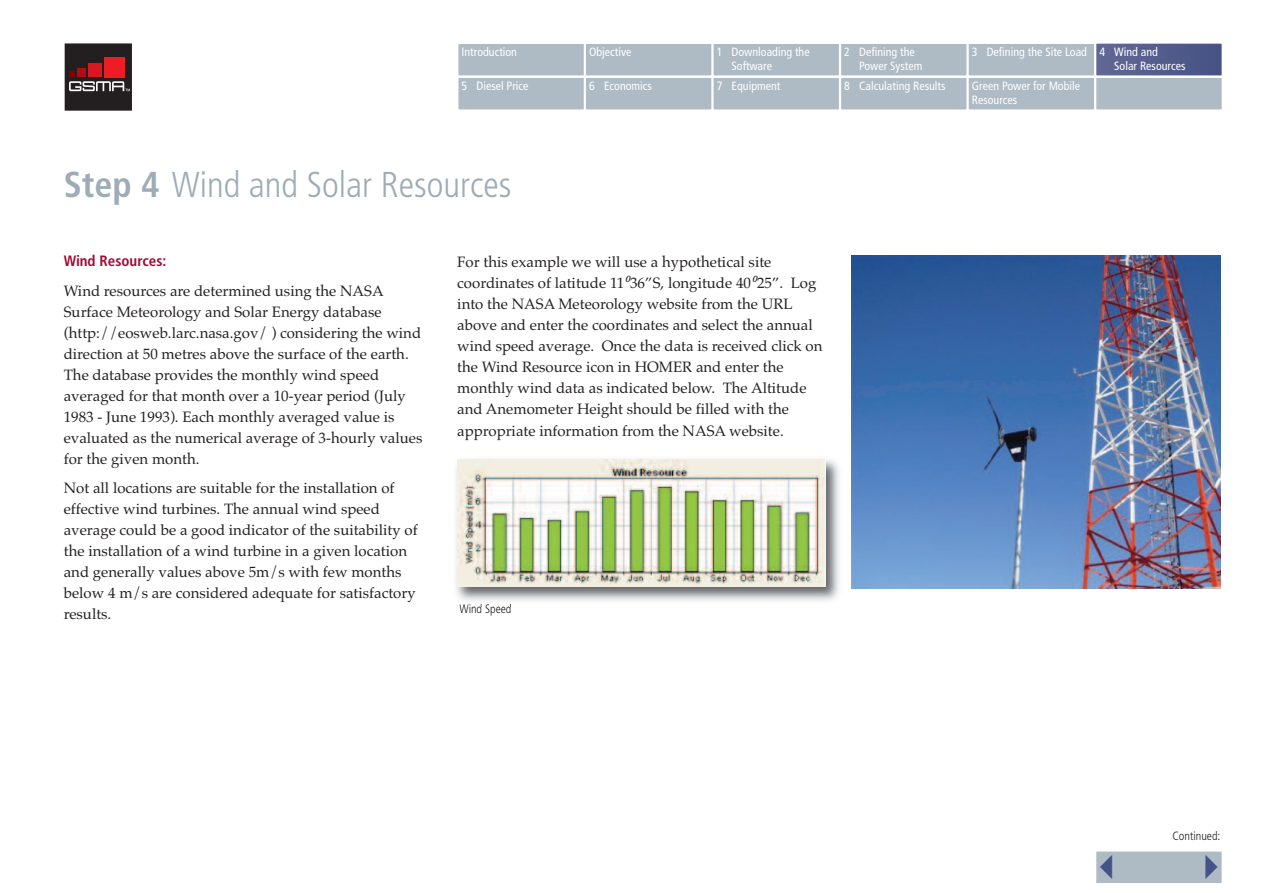
<style>
.page{position:relative;width:1263px;height:893px;background:#fff}
.page>*{position:absolute;margin:0;border:0;box-sizing:border-box;transform-origin:0 0}
.t1{font:300 condensed 36px "Frutiger";color:#9eacb7}
.t2{font:15px/21px "Palatino";color:#231f20}
.t3{font:700 condensed 15px "Frutiger";color:#a30a34}
.t4{font:condensed 12px/13.5px "Frutiger";color:#fff}
.t5{font:300 condensed 12px "Frutiger";color:#231f20}
.s1{font-weight:700}
.s2{font-family:"Cambria";font-style:italic}
</style>
<div class="page">
<div style="left:1096px;top:852px;width:125px;height:31px;background:#aebac4"></div>
<div style="left:1095px;top:850px;width:128px;height:34px;border:1px solid #fff"></div>
<svg style="left:64px;top:43px;width:1px;height:68px"></svg>
<div style="left:65px;top:43px;width:67px;height:68px;background:#231f20"></div>
<div style="left:77px;top:68px;width:9px;height:9px;background:#b00d15"></div>
<div style="left:88px;top:64px;width:14px;height:13px;background:#d8171f"></div>
<div style="left:104px;top:57px;width:20px;height:20px;background:#ee1d23"></div>
<svg style="left:69px;top:71px;width:61px;height:20px"></svg>
<div style="left:458px;top:44px;width:126px;height:31px;background:#aebac4"></div>
<div style="left:457px;top:43px;width:128px;height:34px;border:1px solid #fff"></div>
<div style="left:586px;top:44px;width:125px;height:31px;background:#aebac4"></div>
<div style="left:585px;top:43px;width:127px;height:34px;border:1px solid #fff"></div>
<div style="left:714px;top:44px;width:125px;height:31px;background:#aebac4"></div>
<div style="left:712px;top:43px;width:128px;height:34px;border:1px solid #fff"></div>
<div style="left:841px;top:44px;width:125px;height:31px;background:#aebac4"></div>
<div style="left:840px;top:43px;width:127px;height:34px;border:1px solid #fff"></div>
<div style="left:969px;top:44px;width:125px;height:31px;background:#aebac4"></div>
<div style="left:967px;top:43px;width:128px;height:34px;border:1px solid #fff"></div>
<div style="left:1096px;top:44px;width:125px;height:31px;background:linear-gradient(to right,#616896,#465284)"></div>
<div style="left:1095px;top:43px;width:128px;height:34px;border:1px solid #fff"></div>
<div style="left:458px;top:78px;width:126px;height:31px;background:#aebac4"></div>
<div style="left:457px;top:77px;width:128px;height:34px;border:1px solid #fff"></div>
<div style="left:586px;top:78px;width:125px;height:31px;background:#aebac4"></div>
<div style="left:585px;top:77px;width:127px;height:34px;border:1px solid #fff"></div>
<div style="left:714px;top:78px;width:125px;height:31px;background:#aebac4"></div>
<div style="left:712px;top:77px;width:128px;height:34px;border:1px solid #fff"></div>
<div style="left:841px;top:78px;width:125px;height:31px;background:#aebac4"></div>
<div style="left:840px;top:77px;width:127px;height:34px;border:1px solid #fff"></div>
<div style="left:969px;top:78px;width:125px;height:31px;background:#aebac4"></div>
<div style="left:967px;top:77px;width:128px;height:34px;border:1px solid #fff"></div>
<div style="left:1096px;top:78px;width:125px;height:31px;background:#aebac4"></div>
<div style="left:1095px;top:77px;width:128px;height:34px;border:1px solid #fff"></div>
<img style="left:456px;top:459px;width:383px;height:145px">
<img style="left:459px;top:604px;width:52px;height:2px">
<img style="left:457px;top:459px;width:369px;height:128px">
<img style="left:852px;top:255px;width:368px;height:333px">
<p class="t4" style="left:462px;top:46px;width:57px">Introduction</p>
<p class="t4" style="left:462px;top:80px;width:69px">5 Diesel Price</p>
<p class="t4" style="left:589px;top:46px;width:44px">Objective</p>
<p class="t4" style="left:589px;top:80px;width:64px">6 Economics</p>
<p class="t4" style="left:732px;top:46px;width:80px;line-height:14.4px;text-indent:-15px">1 Downloading the<br>Software</p>
<p class="t4" style="left:717px;top:80px;width:65px">7 Equipment</p>
<p class="t4" style="left:859px;top:46px;width:65px;text-indent:-15px">2 Defining the<br>Power System</p>
<p class="t4" style="left:844px;top:80px;width:103px">8 Calculating Results</p>
<h1 class="t1" style="left:64px;top:170px;width:449px"><span class="s1">Step 4</span> Wind and Solar Resources</h1>
<p class="t3" style="left:64px;top:255px;width:104px">Wind Resources:</p>
<p class="t2" style="left:64px;top:280px;width:360px">Wind resources are determined using the NASA Surface Meteorology and Solar Energy database (http://eosweb.larc.nasa.gov/ ) considering the wind direction at 50 metres above the surface of the earth.<br>The database provides the monthly wind speed averaged for that month over a 10-year period (July 1983 - June 1993). Each monthly averaged value is evaluated as the numerical average of 3-hourly values for the given month.</p>
<p class="t2" style="left:64px;top:478px;width:355px">Not all locations are suitable for the installation of effective wind turbines. The annual wind speed average could be a good indicator of the suitability of the installation of a wind turbine in a given location and generally values above 5m/s with few months below 4 m/s are considered adequate for satisfactory results.</p>
<p class="t2" style="left:457px;top:252px;width:367px">For this example we will use a hypothetical site coordinates of latitude 11<span class="s2">⁰</span>36”S, longitude 40<span class="s2">⁰</span>25”. Log into the NASA Meteorology website from the URL above and enter the coordinates and select the annual wind speed average. Once the data is received click on the Wind Resource icon in HOMER and enter the monthly wind data as indicated below. The Altitude and Anemometer Height should be filled with the appropriate information from the NASA website.</p>
<p class="t5" style="left:459px;top:604px;width:54px">Wind Speed</p>
<p class="t4" style="left:972px;top:46px;width:117px">3 Defining the Site Load</p>
<p class="t4" style="left:972px;top:80px;width:110px">Green Power for Mobile<br>Resources</p>
<p class="t4" style="left:1114px;top:46px;width:73px;text-indent:-15px">4 Wind and<br>Solar Resources</p>
<p class="t5" style="left:1172px;top:831px;width:49px">Continued:</p>
</div>
